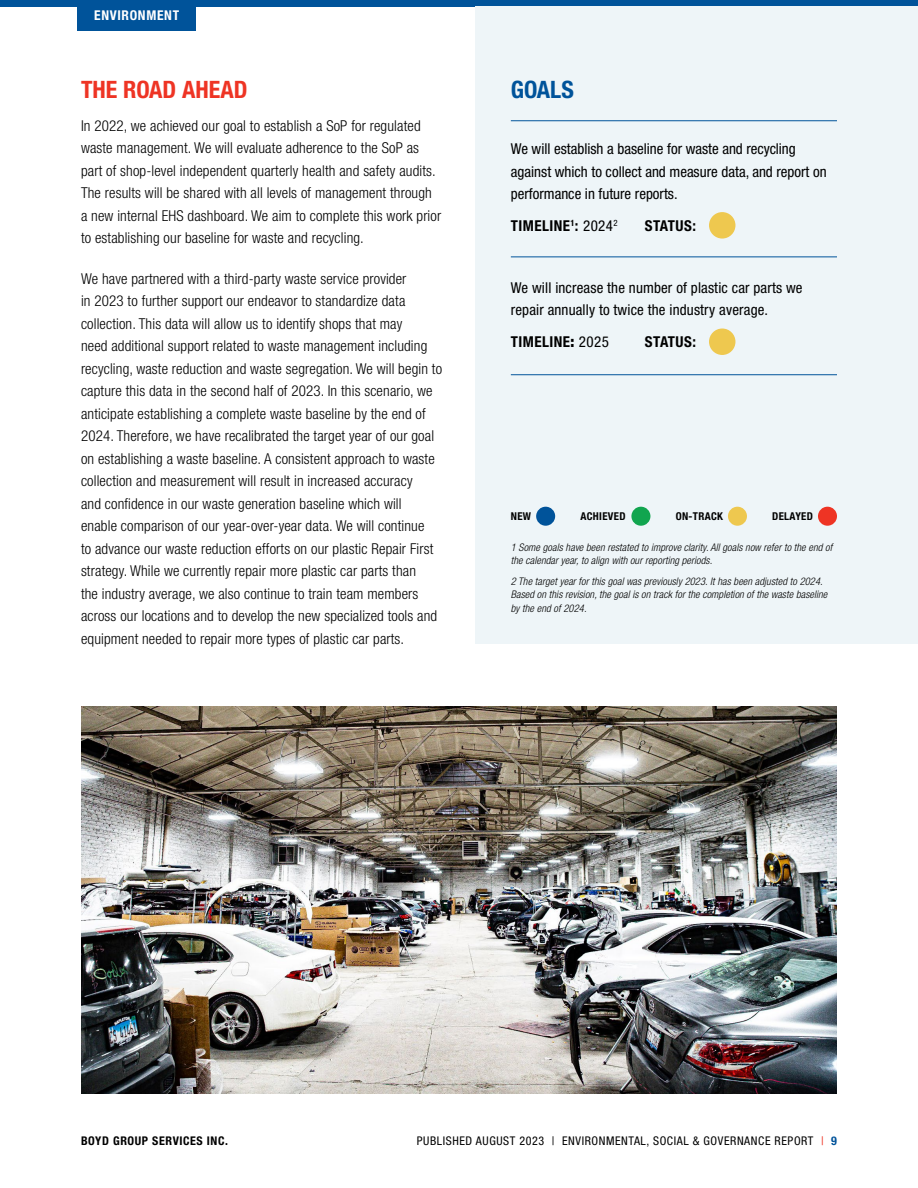
<style>
.page{position:relative;width:918px;height:1188px;background:#fff}
.page>*{position:absolute;margin:0;border:0;box-sizing:border-box;transform-origin:0 0}
.t1{font:700 condensed 24px "Helvetica Neue LT Pro";color:#ee3424}
.t2{font:700 condensed 24px "Helvetica Neue LT Pro";color:#00539a}
.t3{font:300 condensed 15px/22.5px "Helvetica Neue LT Pro";letter-spacing:.01em;color:#000}
.t4{font:condensed 15px/22.5px "Helvetica Neue LT Pro";color:#000}
.t5{font:700 condensed 15px "Helvetica Neue LT Pro";letter-spacing:.03em;color:#000}
.t6{font:700 condensed 13.5px "Helvetica Neue LT Pro";letter-spacing:.05em;color:#fff}
.t7{font:condensed 12px "Helvetica Neue LT Pro";letter-spacing:.05em;color:#000}
.t8{font:700 condensed 12px "Helvetica Neue LT Pro";letter-spacing:.05em;color:#000}
.t9{font:700 condensed 10.8px "Helvetica Neue LT Pro";letter-spacing:.03em;color:#000}
.t10{font:italic 300 condensed 10.5px/13.5px "Helvetica Neue LT Pro";letter-spacing:.01em;color:#000}
.s1{font-weight:400}
.s2{font-weight:900}
.s3{color:#ee3424}
.s4{font-weight:700;color:#00539a}
</style>
<div class="page">
<div style="left:0;top:0;width:918px;height:7px;background:#00539a"></div>
<div style="left:78px;top:0;width:118px;height:30px;background:#00539a"></div>
<div style="left:476px;top:7px;width:442px;height:637px;background:#eef5f8"></div>
<img style="left:81px;top:706px;width:756px;height:388px">
<div style="left:709px;top:212px;width:26px;height:27px;background:#eec84f;border-radius:50%"></div>
<div style="left:709px;top:329px;width:26px;height:26px;background:#eec84f;border-radius:50%"></div>
<div style="left:536px;top:507px;width:19px;height:19px;background:#00539a;border-radius:50%"></div>
<div style="left:631px;top:507px;width:19px;height:19px;background:#11a54f;border-radius:50%"></div>
<div style="left:728px;top:507px;width:19px;height:19px;background:#eec84f;border-radius:50%"></div>
<div style="left:818px;top:507px;width:19px;height:19px;background:#ee3424;border-radius:50%"></div>
<hr style="left:511px;top:257px;width:326px;height:1px;background:#00539a">
<hr style="left:511px;top:374px;width:326px;height:1px;background:#00539a">
<hr style="left:511px;top:120px;width:326px;height:1px;background:#00539a">
<p class="t6" style="left:94px;top:7px;width:86px">ENVIRONMENT</p>
<h1 class="t1" style="left:81px;top:75px;width:168px">THE ROAD AHEAD</h1>
<p class="t3" style="left:81px;top:114px;width:362px">In 2022, we achieved our goal to establish a SoP for regulated waste management. We will evaluate adherence to the SoP as part of shop-level independent quarterly health and safety audits.<br>The results will be shared with all levels of management through a new internal EHS dashboard. We aim to complete this work prior to establishing our baseline for waste and recycling.</p>
<p class="t3" style="left:81px;top:267px;width:363px">We have partnered with a third-party waste service provider<br>in 2023 to further support our endeavor to standardize data collection. This data will allow us to identify shops that may<br>need additional support related to waste management including recycling, waste reduction and waste segregation. We will begin to capture this data in the second half of 2023. In this scenario, we anticipate establishing a complete waste baseline by the end of 2024. Therefore, we have recalibrated the target year of our goal on establishing a waste baseline. A consistent approach to waste collection and measurement will result in increased accuracy<br>and confidence in our waste generation baseline which will<br>enable comparison of our year-over-year data. We will continue<br>to advance our waste reduction efforts on our plastic Repair First strategy. While we currently repair more plastic car parts than<br>the industry average, we also continue to train team members across our locations and to develop the new specialized tools and equipment needed to repair more types of plastic car parts.</p>
<h1 class="t2" style="left:511px;top:75px;width:65px">GOALS</h1>
<p class="t4" style="left:511px;top:137px;width:317px">We will establish a baseline for waste and recycling against which to collect and measure data, and report on performance in future reports.</p>
<p class="t5" style="left:511px;top:216px;width:108px">TIMELINE<sup>1</sup>: <span class="s1">2024</span><sup>2</sup></p>
<p class="t5" style="left:645px;top:216px;width:53px">STATUS:</p>
<p class="t4" style="left:511px;top:276px;width:293px">We will increase the number of plastic car parts we repair annually to twice the industry average.</p>
<p class="t5" style="left:511px;top:333px;width:100px">TIMELINE<span class="s2">:</span> <span class="s1">2025</span></p>
<p class="t5" style="left:645px;top:333px;width:53px">STATUS:</p>
<p class="t9" style="left:511px;top:510px;width:22px">NEW</p>
<p class="t9" style="left:580px;top:510px;width:47px">ACHIEVED</p>
<p class="t9" style="left:676px;top:510px;width:49px">ON-TRACK</p>
<p class="t9" style="left:772px;top:510px;width:42px">DELAYED</p>
<p class="t10" style="left:511px;top:541px;width:323px">1 Some goals have been restated to improve clarity. All goals now refer to the end of the calendar year, to align with our reporting periods.</p>
<p class="t10" style="left:511px;top:574px;width:318px">2 The target year for this goal was previously 2023. It has been adjusted to 2024.<br>Based on this revision, the goal is on track for the completion of the waste baseline by the end of 2024.</p>
<p class="t8" style="left:81px;top:1134px;width:149px">BOYD GROUP SERVICES INC.</p>
<p class="t7" style="left:417px;top:1134px;width:422px">PUBLISHED AUGUST 2023 | ENVIRONMENTAL, SOCIAL &amp; GOVERNANCE REPORT <span class="s3">|</span> <span class="s4">9</span></p>
</div>
